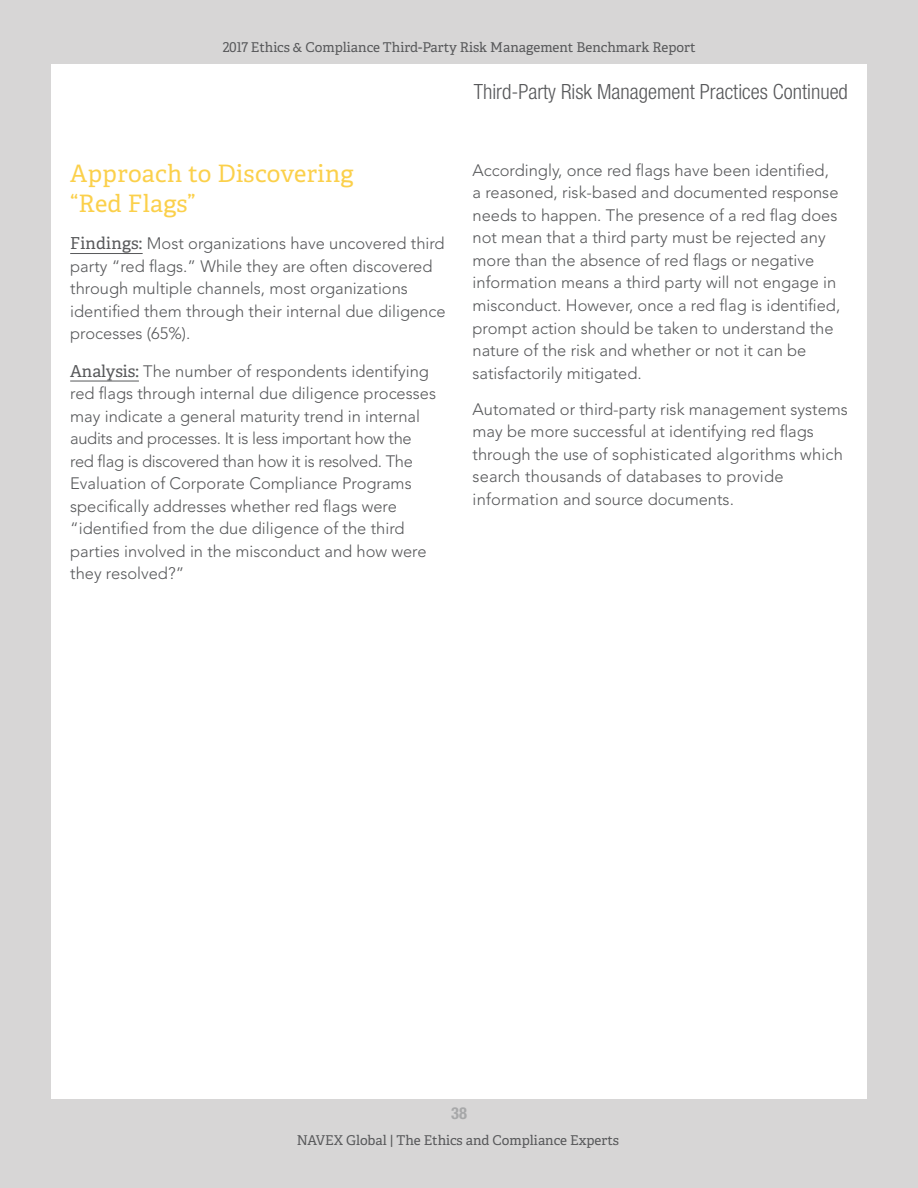
<style>
.page{position:relative;width:918px;height:1188px;background:#d7d6d6}
.page>*{position:absolute;margin:0;border:0;box-sizing:border-box;transform-origin:0 0}
.t1{font:24px/30px "Adelle";letter-spacing:.015em;color:#fbd04b}
.t2{font:300 condensed 21px "Helvetica Neue LT Std";color:#57585a}
.t3{font:300 16.5px/22.5px "Avenir LT Std";color:#57585a}
.t4{font:700 condensed 16.5px "Helvetica Neue LT Std";color:#a7a8a9}
.t5{font:13.5px "Adelle";color:#57585a}
.s1{font-family:"Adelle";font-weight:400}
</style>
<div class="page">
<div style="left:51px;top:65px;width:816px;height:1034px;background:#fff"></div>
<hr style="left:70px;top:253px;width:73px;height:1px;background:#57585a">
<hr style="left:70px;top:381px;width:69px;height:1px;background:#57585a">
<p class="t5" style="left:223px;top:37px;width:474px">2017 Ethics &amp; Compliance Third-Party Risk Management Benchmark Report</p>
<h1 class="t1" style="left:70px;top:157px;width:285px">Approach to Discovering “Red Flags”</h1>
<p class="t3" style="left:70px;top:232px;width:377px"><span class="s1">Findings:</span> Most organizations have uncovered third party “red flags.” While they are often discovered through multiple channels, most organizations identified them through their internal due diligence processes (65%).</p>
<p class="t3" style="left:70px;top:360px;width:367px"><span class="s1">Analysis:</span> The number of respondents identifying red flags through internal due diligence processes may indicate a general maturity trend in internal audits and processes. It is less important how the red flag is discovered than how it is resolved. The Evaluation of Corporate Compliance Programs specifically addresses whether red flags were “identified from the due diligence of the third parties involved in the misconduct and how were they resolved?”</p>
<p class="t2" style="left:474px;top:79px;width:376px">Third-Party Risk Management Practices Continued</p>
<p class="t3" style="left:473px;top:159px;width:369px">Accordingly, once red flags have been identified, a reasoned, risk-based and documented response needs to happen. The presence of a red flag does not mean that a third party must be rejected any more than the absence of red flags or negative information means a third party will not engage in misconduct. However, once a red flag is identified, prompt action should be taken to understand the nature of the risk and whether or not it can be satisfactorily mitigated.</p>
<p class="t3" style="left:473px;top:398px;width:377px">Automated or third-party risk management systems may be more successful at identifying red flags through the use of sophisticated algorithms which search thousands of databases to provide information and source documents.</p>
<p class="t4" style="left:451px;top:1103px;width:17px">38</p>
<p class="t5" style="left:297px;top:1131px;width:324px">NAVEX Global | The Ethics and Compliance Experts</p>
</div>
